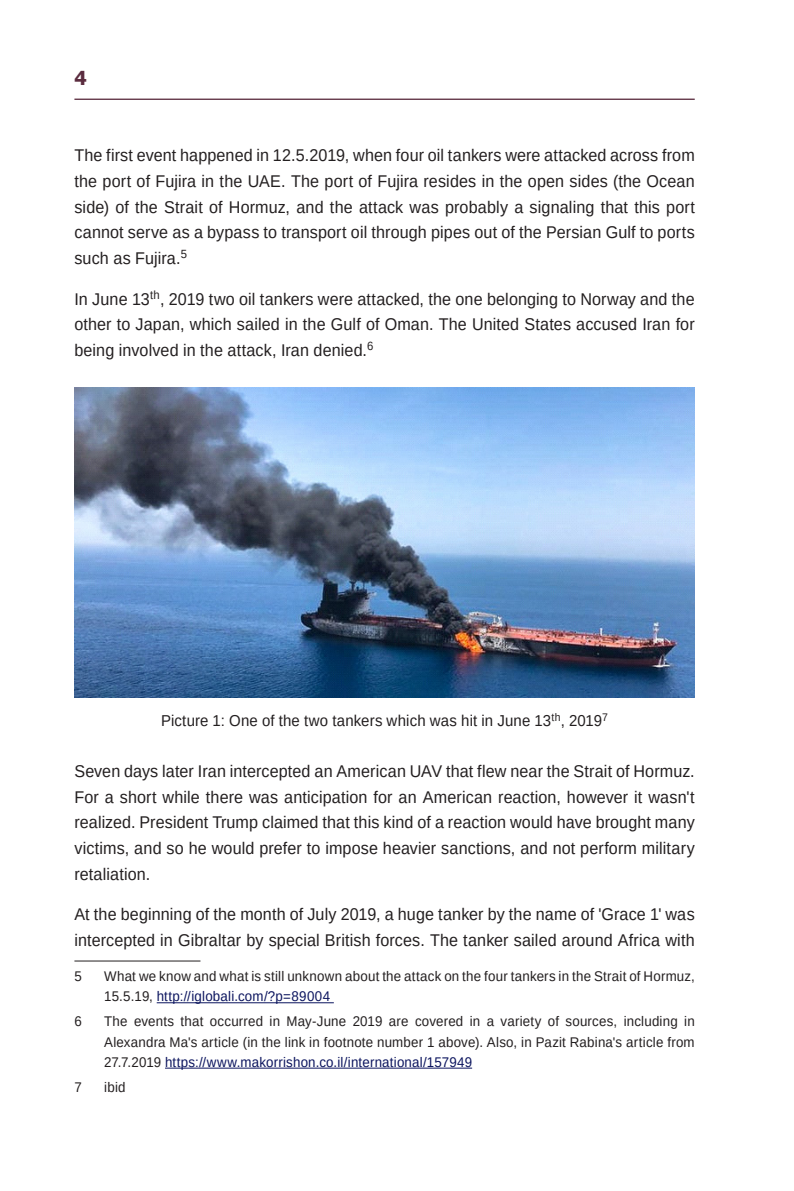
<style>
.page{position:relative;width:794px;height:1191px;background:#fff}
.page>*{position:absolute;margin:0;border:0;box-sizing:border-box;transform-origin:0 0}
.t1{font:700 19.25px "Tahoma";color:#5b2c3f}
.t2{font:16.97px/25.7px "Arimo";letter-spacing:.01em;color:#231f20;text-align:justify;scale:.95 1}
.איור{font:15.75px "Arimo";letter-spacing:.01em;color:#231f20;scale:.95 1}
.הערת_שוליים{font:14px/20.1px "Arimo";letter-spacing:.015em;color:#231f20;scale:.95 1}
.s1{color:#0b145e}
</style>
<div class="page">
<hr style="left:74px;top:99px;width:620px;height:1px;background:#5b2c3f">
<img style="left:74px;top:387px;width:620px;height:310px">
<hr style="left:74px;top:960px;width:126px;height:1px;background:#231f20">
<hr style="left:157px;top:1002px;width:177px;height:1px;background:#0b145e">
<hr style="left:165px;top:1067px;width:307px;height:1px;background:#0b145e">
<p class="t1" style="left:74px;top:65px;width:14px">4</p>
<p class="t2" style="left:74px;top:143px;width:654px">The first event happened in 12.5.2019, when four oil tankers were attacked across from the port of Fujira in the UAE. The port of Fujira resides in the open sides (the Ocean side) of the Strait of Hormuz, and the attack was probably a signaling that this port cannot serve as a bypass to transport oil through pipes out of the Persian Gulf to ports such as Fujira.<sup>5</sup></p>
<p class="t2" style="left:74px;top:286px;width:654px">In June 13<sup>th</sup>, 2019 two oil tankers were attacked, the one belonging to Norway and the other to Japan, which sailed in the Gulf of Oman. The United States accused Iran for being involved in the attack, Iran denied.<sup>6</sup></p>
<p class="איור" style="left:161px;top:711px;width:472px">Picture 1: One of the two tankers which was hit in June 13<sup>th</sup>, 2019<sup>7</sup></p>
<p class="t2" style="left:74px;top:758px;width:654px">Seven days later Iran intercepted an American UAV that flew near the Strait of Hormuz.<br>For a short while there was anticipation for an American reaction, however it wasn't realized. President Trump claimed that this kind of a reaction would have brought many victims, and so he would prefer to impose heavier sanctions, and not perform military retaliation.</p>
<p class="t2" style="left:74px;top:901px;width:654px">At the beginning of the month of July 2019, a huge tanker by the name of 'Grace 1' was intercepted in Gibraltar by special British forces. The tanker sailed around Africa with</p>
<p class="הערת_שוליים" style="left:74px;top:966px;width:9px">5</p>
<p class="הערת_שוליים" style="left:104px;top:966px;width:623px">What we know and what is still unknown about the attack on the four tankers in the Strait of Hormuz,<br>15.5.19, <span class="s1">http://iglobali.com/?p=89004</span></p>
<p class="הערת_שוליים" style="left:74px;top:1011px;width:9px">6</p>
<p class="הערת_שוליים" style="left:104px;top:1011px;width:623px;text-align:justify">The events that occurred in May-June 2019 are covered in a variety of sources, including in Alexandra Ma's article (in the link in footnote number 1 above). Also, in Pazit Rabina's article from 27.7.2019 <span class="s1">https://www.makorrishon.co.il/international/157949</span></p>
<p class="הערת_שוליים" style="left:74px;top:1077px;width:9px">7</p>
<p class="הערת_שוליים" style="left:104px;top:1077px;width:24px">ibid</p>
</div>
